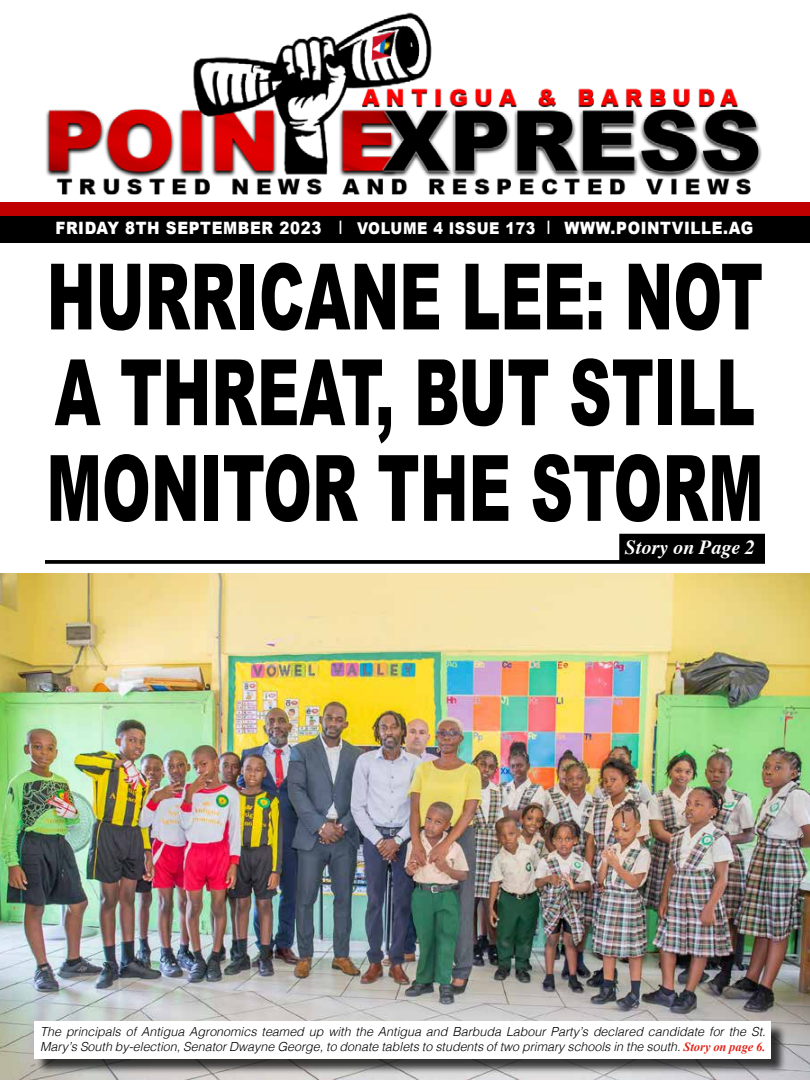
<style>
.page{position:relative;width:810px;height:1080px;background:#fff}
.page>*{position:absolute;margin:0;border:0;box-sizing:border-box;transform-origin:0 0}
.t1{font:900 91.75px/95.8px "Arial";color:#000;text-align:justify;scale:.64 1}
.t2{font:italic 700 20px "Times";color:#fff}
.t3{font:900 17px "Arial";letter-spacing:.04em;color:#fff;scale:.88 1}
.t4{font:italic 300 12.5px/15px "Helvetica";color:#000}
.s1{font-size:16.25px}
.s2{font-family:"Times New Roman";font-weight:700;color:#e1251b}
</style>
<div class="page">
<div style="left:0;top:214px;width:810px;height:28px;background:#000"></div>
<div style="left:0;top:202px;width:810px;height:14px;background:#c00000"></div>
<img style="left:46px;top:12px;width:716px;height:182px">
<svg style="left:45px;top:560px;width:720px;height:4px;background:#111"></svg>
<div style="left:619px;top:534px;width:146px;height:29px;background:#000"></div>
<img style="left:0;top:574px;width:810px;height:506px">
<div style="left:37px;top:1023px;width:750px;height:51px;background:#000;opacity:.75"></div>
<div style="left:35px;top:1021px;width:736px;height:38px;background:#fff"></div>
<h3 class="t3" style="left:55px;top:216px;width:794px">FRIDAY 8TH SEPTEMBER 2023 <sup>|</sup> <span class="s1">VOLUME 4 ISSUE 173</span> <sup>|</sup> WWW.POINTVILLE.AG</h3>
<h1 class="t1" style="left:46px;top:246px;width:1122px">HURRICANE LEE: NOT A THREAT, BUT STILL MONITOR THE STORM</h1>
<h2 class="t2" style="left:625px;top:529px;width:132px">Story on Page 2</h2>
<p class="t4" style="left:40px;top:1023px;width:727px">The principals of Antigua Agronomics teamed up with the Antigua and Barbuda Labour Party’s declared candidate for the St.<br>Mary’s South by-election, Senator Dwayne George, to donate tablets to students of two primary schools in the south. <span class="s2">Story on page 6.</span></p>
</div>
